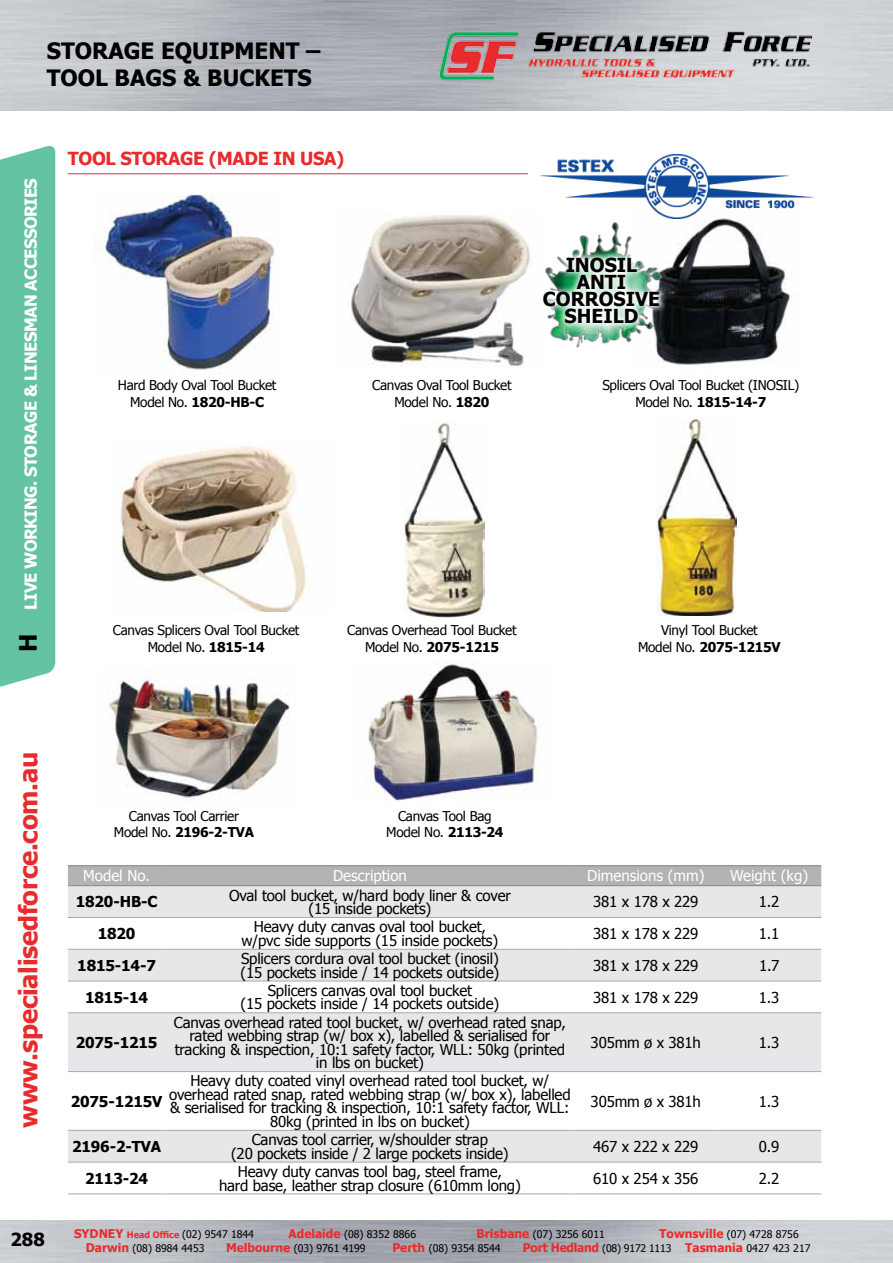
<style>
.page{position:relative;width:893px;height:1263px;background:#fff}
.page>*{position:absolute;margin:0;border:0;box-sizing:border-box;transform-origin:0 0}
.t1{font:700 25.5px "Tahoma";letter-spacing:-.01em;color:#e82c2e}
.t2{font:700 22.5px/27px "Tahoma";color:#000}
.t3{font:700 19.35px/17.1px "Tahoma";color:#000;text-align:center}
.t4{font:700 18px "Tahoma";letter-spacing:-.02em;color:#e82c2e}
.t5{font:700 18px "Tahoma";color:#000}
.t6{font:700 16.5px "Tahoma";letter-spacing:-.03em;color:#fff}
.t7{font:15px/13.5px "Tahoma";letter-spacing:-.01em;color:#000;text-align:center}
.t8{font:700 15px "Tahoma";letter-spacing:-.01em;color:#000}
.t9{font:15px "Tahoma";color:#fff}
.t10{font:13.5px/16.5px "Tahoma";letter-spacing:-.02em;color:#000;text-align:center}
.t11{font:10.5px "Tahoma";color:#000}
.s1{font-size:24px;color:#000}
.s2{font-weight:700}
.s3{font-weight:700;font-size:12px;color:#e82c2e}
.s4{font-weight:700;font-size:9px;color:#e82c2e}
</style>
<div class="page">
<div style="left:0;top:146px;width:55px;height:541px;background:#65c3a5"></div>
<img style="left:429px;top:30px;width:409px;height:52px">
<img style="left:670px;top:219px;width:120px;height:146px">
<img style="left:550px;top:219px;width:139px;height:144px">
<img style="left:545px;top:250px;width:121px;height:81px">
<div style="left:68px;top:866px;width:753px;height:19px;background:#b1b3b5"></div>
<div style="left:68px;top:886px;width:753px;height:31px;background:#e6e7e8"></div>
<svg style="left:68px;top:948px;width:753px;height:246px;fill:#e6e7e8"></svg>
<hr style="left:68px;top:885px;width:97px;height:1px;background:#808285">
<hr style="left:165px;top:885px;width:410px;height:1px;background:#808285">
<hr style="left:575px;top:885px;width:142px;height:1px;background:#808285">
<hr style="left:717px;top:885px;width:104px;height:1px;background:#808285">
<hr style="left:68px;top:917px;width:97px;height:1px;background:#a7a9ac">
<hr style="left:165px;top:917px;width:410px;height:1px;background:#a7a9ac">
<hr style="left:575px;top:917px;width:142px;height:1px;background:#a7a9ac">
<hr style="left:717px;top:917px;width:104px;height:1px;background:#a7a9ac">
<hr style="left:68px;top:949px;width:97px;height:1px;background:#a7a9ac">
<hr style="left:165px;top:949px;width:410px;height:1px;background:#a7a9ac">
<hr style="left:575px;top:949px;width:142px;height:1px;background:#a7a9ac">
<hr style="left:717px;top:949px;width:104px;height:1px;background:#a7a9ac">
<hr style="left:68px;top:981px;width:97px;height:1px;background:#a7a9ac">
<hr style="left:165px;top:981px;width:410px;height:1px;background:#a7a9ac">
<hr style="left:575px;top:981px;width:142px;height:1px;background:#a7a9ac">
<hr style="left:717px;top:981px;width:104px;height:1px;background:#a7a9ac">
<hr style="left:68px;top:1012px;width:97px;height:1px;background:#a7a9ac">
<hr style="left:165px;top:1012px;width:410px;height:1px;background:#a7a9ac">
<hr style="left:575px;top:1012px;width:142px;height:1px;background:#a7a9ac">
<hr style="left:717px;top:1012px;width:104px;height:1px;background:#a7a9ac">
<hr style="left:68px;top:1071px;width:97px;height:1px;background:#a7a9ac">
<hr style="left:165px;top:1071px;width:410px;height:1px;background:#a7a9ac">
<hr style="left:575px;top:1071px;width:142px;height:1px;background:#a7a9ac">
<hr style="left:717px;top:1071px;width:104px;height:1px;background:#a7a9ac">
<hr style="left:68px;top:1130px;width:97px;height:1px;background:#a7a9ac">
<hr style="left:165px;top:1130px;width:410px;height:1px;background:#a7a9ac">
<hr style="left:575px;top:1130px;width:142px;height:1px;background:#a7a9ac">
<hr style="left:717px;top:1130px;width:104px;height:1px;background:#a7a9ac">
<hr style="left:68px;top:1162px;width:97px;height:1px;background:#a7a9ac">
<hr style="left:165px;top:1162px;width:410px;height:1px;background:#a7a9ac">
<hr style="left:575px;top:1162px;width:142px;height:1px;background:#a7a9ac">
<hr style="left:717px;top:1162px;width:104px;height:1px;background:#a7a9ac">
<hr style="left:68px;top:1194px;width:97px;height:1px;background:#a7a9ac">
<hr style="left:165px;top:1194px;width:410px;height:1px;background:#a7a9ac">
<hr style="left:575px;top:1194px;width:142px;height:1px;background:#a7a9ac">
<hr style="left:717px;top:1194px;width:104px;height:1px;background:#a7a9ac">
<hr style="left:68px;top:865px;width:97px;height:1px;background:#808285">
<hr style="left:165px;top:865px;width:410px;height:1px;background:#808285">
<hr style="left:575px;top:865px;width:142px;height:1px;background:#808285">
<hr style="left:717px;top:865px;width:104px;height:1px;background:#808285">
<img style="left:119px;top:446px;width:199px;height:166px">
<img style="left:656px;top:419px;width:81px;height:196px">
<img style="left:108px;top:676px;width:182px;height:122px">
<img style="left:404px;top:422px;width:80px;height:196px">
<img style="left:368px;top:663px;width:171px;height:138px">
<img style="left:351px;top:215px;width:179px;height:152px">
<img style="left:101px;top:193px;width:180px;height:182px">
<hr style="left:68px;top:173px;width:460px;height:1px;background:#e82c2e">
<img style="left:541px;top:154px;width:273px;height:65px">
<h2 class="t2" style="left:47px;top:36px;width:275px">STORAGE EQUIPMENT –<br>TOOL BAGS &amp; BUCKETS</h2>
<p class="t6" style="left:19px;top:651px;width:475px;rotate:-90deg"><span class="s1">H</span> LIVE WORKING. STORAGE &amp; LINESMAN ACCESSORIES</p>
<p class="t4" style="left:68px;top:146px;width:278px">TOOL STORAGE (MADE IN USA)</p>
<p class="t10" style="left:118px;top:376px;width:160px">Hard Body Oval Tool Bucket<br>Model No. <span class="s2">1820-HB-C</span></p>
<p class="t10" style="left:372px;top:376px;width:141px">Canvas Oval Tool Bucket<br>Model No. <span class="s2">1820</span></p>
<p class="t3" style="left:543px;top:255px;width:118px">INOSIL<br>ANTI<br>CORROSIVE<br>SHEILD</p>
<p class="t10" style="left:602px;top:376px;width:198px">Splicers Oval Tool Bucket (INOSIL)<br>Model No. <span class="s2">1815-14-7</span></p>
<p class="t10" style="left:113px;top:621px;width:188px">Canvas Splicers Oval Tool Bucket<br>Model No. <span class="s2">1815-14</span></p>
<p class="t10" style="left:638px;top:621px;width:144px">Vinyl Tool Bucket<br>Model No. <span class="s2">2075-1215V</span></p>
<p class="t10" style="left:347px;top:621px;width:171px">Canvas Overhead Tool Bucket<br>Model No. <span class="s2">2075-1215</span></p>
<h1 class="t1" style="left:10px;top:1128px;width:377px;rotate:-90deg">www.specialisedforce.com.au</h1>
<p class="t10" style="left:114px;top:807px;width:141px">Canvas Tool Carrier<br>Model No. <span class="s2">2196-2-TVA</span></p>
<p class="t10" style="left:386px;top:807px;width:119px">Canvas Tool Bag<br>Model No. <span class="s2">2113-24</span></p>
<p class="t9" style="left:83px;top:866px;width:68px">Model No.</p>
<p class="t9" style="left:333px;top:866px;width:75px">Description</p>
<p class="t9" style="left:587px;top:866px;width:119px">Dimensions (mm)</p>
<p class="t9" style="left:730px;top:866px;width:79px">Weight (kg)</p>
<p class="t8" style="left:76px;top:891px;width:83px">1820-HB-C</p>
<p class="t7" style="left:229px;top:888px;width:283px">Oval tool bucket, w/hard body liner &amp; cover (15 inside pockets)</p>
<p class="t7" style="left:593px;top:894px;width:107px">381 x 178 x 229</p>
<p class="t7" style="left:759px;top:894px;width:22px">1.2</p>
<p class="t8" style="left:98px;top:923px;width:39px">1820</p>
<p class="t7" style="left:242px;top:919px;width:258px">Heavy duty canvas oval tool bucket, w/pvc side supports (15 inside pockets)</p>
<p class="t7" style="left:593px;top:926px;width:107px">381 x 178 x 229</p>
<p class="t7" style="left:759px;top:926px;width:22px">1.1</p>
<p class="t8" style="left:77px;top:955px;width:80px">1815-14-7</p>
<p class="t7" style="left:241px;top:951px;width:260px;text-align:left">Splicers cordura oval tool bucket (inosil) (15 pockets inside / 14 pockets outside)</p>
<p class="t7" style="left:593px;top:958px;width:107px">381 x 178 x 229</p>
<p class="t7" style="left:759px;top:958px;width:22px">1.7</p>
<p class="t8" style="left:85px;top:987px;width:64px">1815-14</p>
<p class="t7" style="left:241px;top:983px;width:260px">Splicers canvas oval tool bucket<br>(15 pockets inside / 14 pockets outside)</p>
<p class="t7" style="left:593px;top:990px;width:107px">381 x 178 x 229</p>
<p class="t7" style="left:759px;top:990px;width:22px">1.3</p>
<p class="t8" style="left:76px;top:1032px;width:83px">2075-1215</p>
<p class="t7" style="left:174px;top:1015px;width:393px">Canvas overhead rated tool bucket, w/ overhead rated snap, rated webbing strap (w/ box x), labelled &amp; serialised for tracking &amp; inspection, 10:1 safety factor, WLL: 50kg (printed in lbs on bucket)</p>
<p class="t7" style="left:591px;top:1035px;width:112px">305mm ø x 381h</p>
<p class="t7" style="left:759px;top:1035px;width:22px">1.3</p>
<p class="t7" style="left:169px;top:1073px;width:403px">Heavy duty coated vinyl overhead rated tool bucket, w/ overhead rated snap, rated webbing strap (w/ box x), labelled &amp; serialised for tracking &amp; inspection, 10:1 safety factor, WLL:<br>80kg (printed in lbs on bucket)</p>
<p class="t8" style="left:71px;top:1091px;width:93px">2075-1215V</p>
<p class="t7" style="left:591px;top:1094px;width:112px">305mm ø x 381h</p>
<p class="t7" style="left:759px;top:1094px;width:22px">1.3</p>
<p class="t8" style="left:72px;top:1136px;width:90px">2196-2-TVA</p>
<p class="t7" style="left:231px;top:1132px;width:279px">Canvas tool carrier, w/shoulder strap<br>(20 pockets inside / 2 large pockets inside)</p>
<p class="t7" style="left:593px;top:1139px;width:107px">467 x 222 x 229</p>
<p class="t7" style="left:759px;top:1139px;width:22px">0.9</p>
<p class="t8" style="left:85px;top:1168px;width:64px">2113-24</p>
<p class="t7" style="left:219px;top:1164px;width:303px">Heavy duty canvas tool bag, steel frame,<br>hard base, leather strap closure (610mm long)</p>
<p class="t7" style="left:593px;top:1171px;width:107px">610 x 254 x 356</p>
<p class="t7" style="left:759px;top:1171px;width:22px">2.2</p>
<p class="t5" style="left:10px;top:1226px;width:36px">288</p>
<p class="t11" style="left:74px;top:1227px;width:181px"><span class="s3">SYDNEY</span> <span class="s4">Head Office</span> (02) 9547 1844</p>
<p class="t11" style="left:289px;top:1227px;width:129px"><span class="s3">Adelaide</span> (08) 8352 8866</p>
<p class="t11" style="left:476px;top:1227px;width:130px"><span class="s3">Brisbane</span> (07) 3256 6011</p>
<p class="t11" style="left:659px;top:1227px;width:141px"><span class="s3">Townsville</span> (07) 4728 8756</p>
<p class="t11" style="left:86px;top:1241px;width:120px"><span class="s3">Darwin</span> (08) 8984 4453</p>
<p class="t11" style="left:226px;top:1241px;width:141px"><span class="s3">Melbourne</span> (03) 9761 4199</p>
<p class="t11" style="left:392px;top:1241px;width:110px"><span class="s3">Perth</span> (08) 9354 8544</p>
<p class="t11" style="left:523px;top:1241px;width:289px"><span class="s3">Port Hedland</span> (08) 9172 1113 <span class="s3">Tasmania</span> 0427 423 217</p>
</div>
